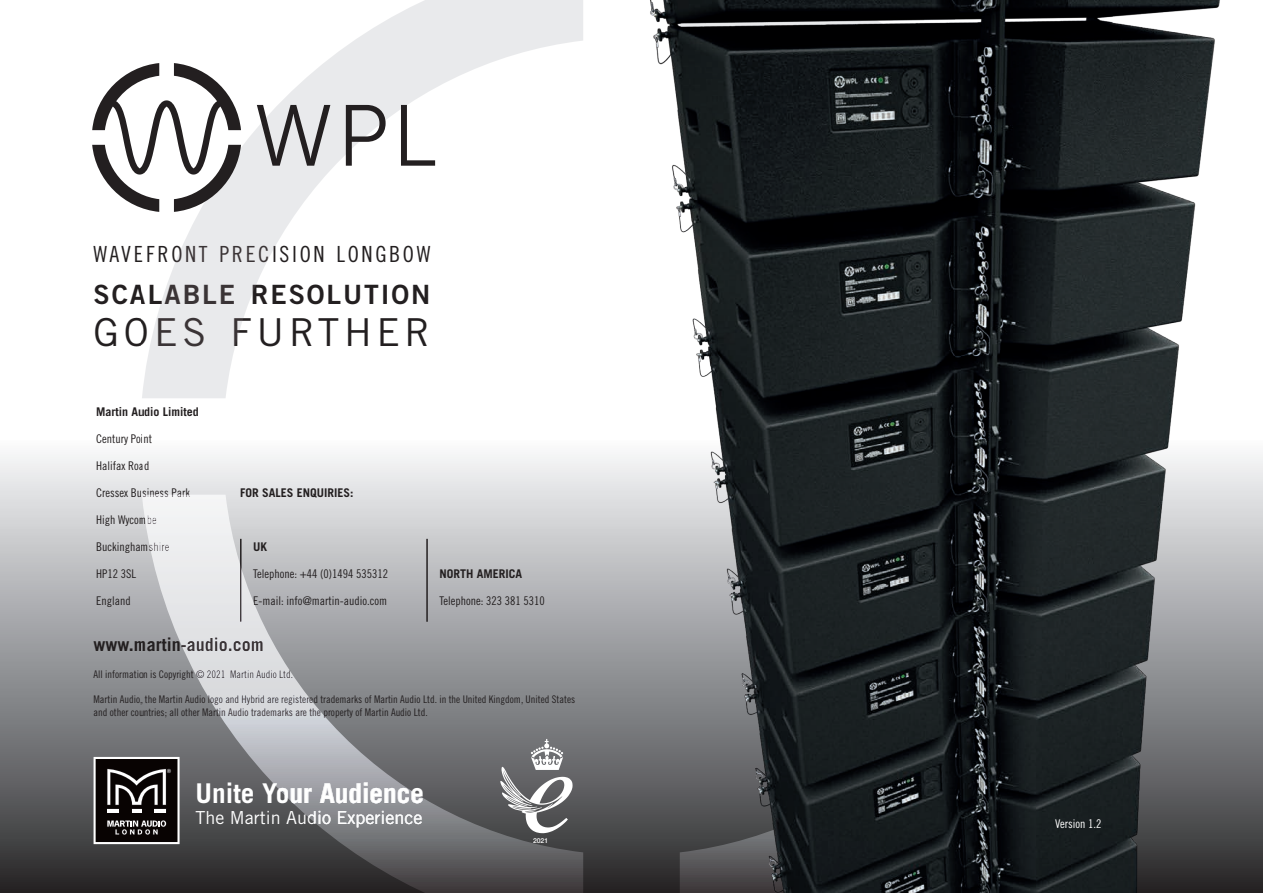
<style>
.page{position:relative;width:1263px;height:893px;background:#fff}
.page>*{position:absolute;margin:0;border:0;box-sizing:border-box;transform-origin:0 0}
.t1{font:38.55px "Trade Gothic";letter-spacing:.12em;color:#231f20}
.t2{font:700 27.3px "Trade Gothic";color:#fff}
.t3{font:26.55px "Trade Gothic Bold Two";letter-spacing:.07em;color:#231f20}
.t4{font:22.2px "Trade Gothic Cond Eighteen";letter-spacing:.12em;color:#231f20}
.t5{font:18px "Trade Gothic";color:#fff}
.t6{font:700 18px "Trade Gothic";color:#231f20}
.t7{font:12px "Trade Gothic Cond Eighteen";color:#231f20}
.t8{font:700 12px "Trade Gothic";color:#231f20}
.t9{font:12px "Trade Gothic Cond Eighteen";color:#fff}
.t10{font:10.5px/12.6px "Trade Gothic Cond Eighteen";color:#231f20}
.t11{font:500 6.75px "Helvetica Neue LT Pro";color:#fff}
</style>
<div class="page">
<div style="left:0;top:440px;width:1263px;height:453px;background:linear-gradient(to bottom,#fafbfe,#2b2b2e)"></div>
<svg style="left:94px;top:757px;width:48px;height:87px"></svg>
<svg style="left:142px;top:0;width:441px;height:398px"></svg>
<svg style="left:142px;top:495px;width:441px;height:398px;background:#969699"></svg>
<img style="left:632px;top:0;width:618px;height:893px">
<svg style="left:92px;top:63px;width:149px;height:149px"></svg>
<svg style="left:257px;top:105px;width:73px;height:61px;background:#adadaf"></svg>
<svg style="left:346px;top:105px;width:40px;height:61px"></svg>
<svg style="left:401px;top:105px;width:34px;height:61px"></svg>
<svg style="left:500px;top:739px;width:73px;height:94px"></svg>
<h3 class="t4" style="left:94px;top:241px;width:338px">WAVEFRONT PRECISION LONGBOW</h3>
<h3 class="t3" style="left:94px;top:278px;width:338px">SCALABLE RESOLUTION</h3>
<h1 class="t1" style="left:94px;top:309px;width:338px">GOES FURTHER</h1>
<p class="t8" style="left:96px;top:404px;width:104px">Martin Audio Limited</p>
<p class="t7" style="left:96px;top:431px;width:57px">Century Point</p>
<p class="t7" style="left:96px;top:458px;width:55px">Halifax Road</p>
<p class="t7" style="left:96px;top:485px;width:95px">Cressex Business Park</p>
<p class="t7" style="left:96px;top:512px;width:62px">High Wycombe</p>
<p class="t7" style="left:96px;top:539px;width:75px">Buckinghamshire</p>
<p class="t7" style="left:96px;top:566px;width:41px">HP12 3SL</p>
<p class="t7" style="left:96px;top:593px;width:36px">England</p>
<p class="t8" style="left:240px;top:485px;width:115px">FOR SALES ENQUIRIES:</p>
<p class="t8" style="left:253px;top:539px;width:16px">UK</p>
<p class="t7" style="left:253px;top:566px;width:137px">Telephone: +44 (0)1494 535312</p>
<p class="t7" style="left:253px;top:593px;width:136px">E-mail: info@martin-audio.com</p>
<p class="t8" style="left:440px;top:566px;width:84px">NORTH AMERICA</p>
<p class="t7" style="left:440px;top:593px;width:107px">Telephone: 323 381 5310</p>
<h3 class="t6" style="left:94px;top:633px;width:172px">www.martin-audio.com</h3>
<p class="t10" style="left:94px;top:668px;width:201px">All information is Copyright © 2021 Martin Audio Ltd.</p>
<p class="t10" style="left:94px;top:693px;width:483px">Martin Audio, the Martin Audio logo and Hybrid are registered trademarks of Martin Audio Ltd. in the United Kingdom, United States and other countries; all other Martin Audio trademarks are the property of Martin Audio Ltd.</p>
<h2 class="t2" style="left:196px;top:776px;width:230px">Unite Your Audience</h2>
<h3 class="t5" style="left:196px;top:807px;width:228px">The Martin Audio Experience</h3>
<p class="t11" style="left:533px;top:836px;width:17px">2021</p>
<p class="t9" style="left:1055px;top:817px;width:48px">Version 1.2</p>
</div>
